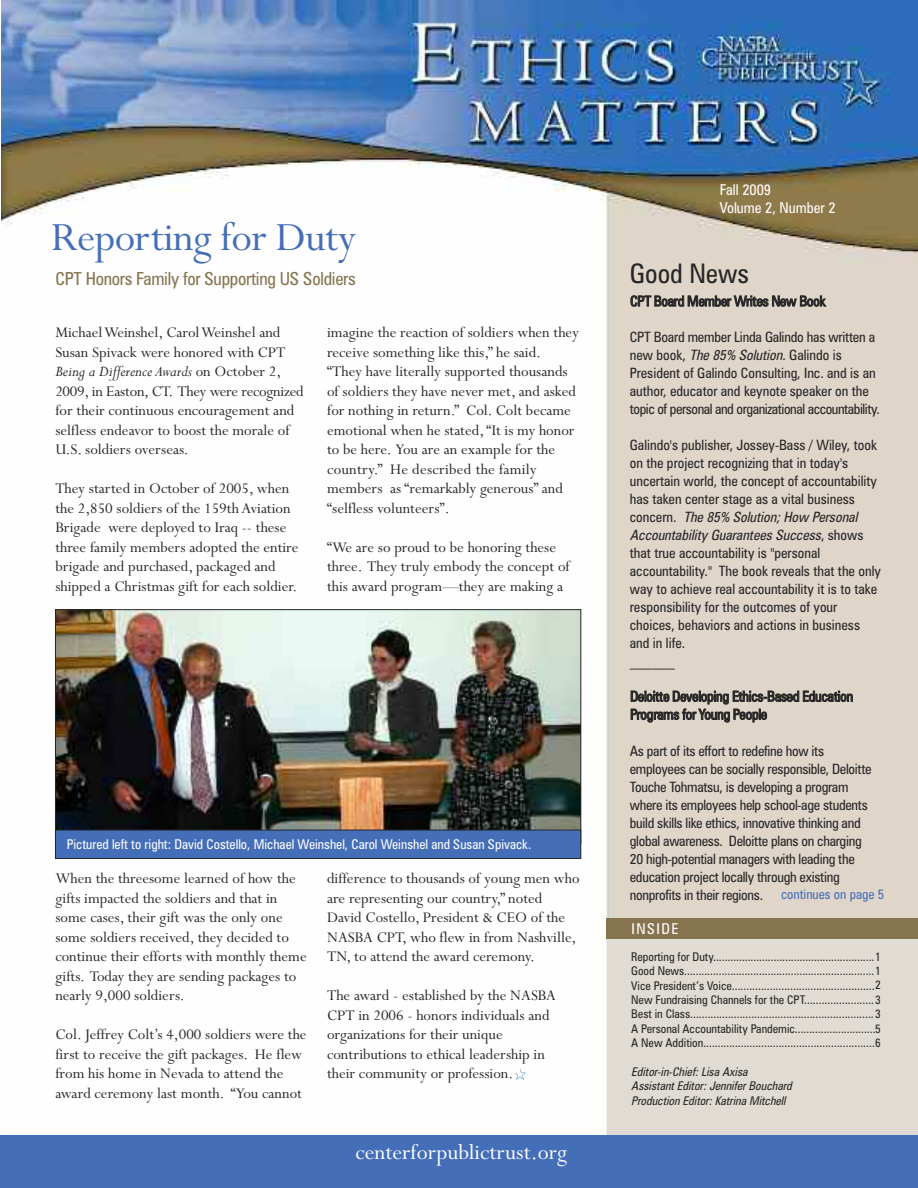
<style>
.page{position:relative;width:918px;height:1188px;background:#fff}
.page>*{position:absolute;margin:0;border:0;box-sizing:border-box;transform-origin:0 0}
.t1{font:45px "Perpetua";letter-spacing:-.015em;color:#456eb8}
.t2{font:condensed 27px "Zurich BT";color:#272627}
.t3{font:24px "Perpetua";color:#fff}
.t4{font:condensed 18px "Zurich BT";letter-spacing:-.015em;color:#86744f}
.t5{font:16.5px/19.5px "Perpetua";color:#272627}
.t6{font:condensed 15px/18px "Zurich BT";color:#fff}
.t7{font:condensed 15px "Zurich BT";color:#272627}
.t8{font:condensed 14.25px/18px "Zurich BT";letter-spacing:-.015em;color:#272627}
.t9{font:condensed 13.5px "Zurich BT";color:#fff}
.t10{font:condensed 13.5px "Zurich BT";color:#456eb8}
.t11{font:condensed 12px/14.4px "Zurich BT";color:#272627;text-align:justify}
.t12{font:italic condensed 12px/14.4px "Zurich BT";color:#272627}
.s1{font-style:italic}
</style>
<div class="page">
<img style="left:1px;top:0;width:917px;height:1135px">
<div style="left:607px;top:936px;width:311px;height:238px;background:#e1dcd3"></div>
<div style="left:607px;top:918px;width:311px;height:20px;background:#86744f"></div>
<div style="left:0;top:1135px;width:918px;height:53px;background:#456eb8"></div>
<img style="left:57px;top:611px;width:522px;height:219px">
<div style="left:55px;top:830px;width:526px;height:28px;background:#456eb8"></div>
<div style="left:55px;top:830px;width:526px;height:29px;border:1px solid #272627"></div>
<svg style="left:515px;top:1069px;width:11px;height:11px"></svg>
<h1 class="t1" style="left:51px;top:208px;width:307px">Reporting for Duty</h1>
<p class="t4" style="left:55px;top:268px;width:302px">CPT Honors Family for Supporting US Soldiers</p>
<p class="t5" style="left:55px;top:322px;width:250px">MichaelWeinshel, CarolWeinshel and Susan Spivack were honored with CPT <span class="s1">Being a Difference Awards</span> on October 2, 2009, in Easton, CT. They were recognized for their continuous encouragement and selfless endeavor to boost the morale of U.S. soldiers overseas.</p>
<p class="t5" style="left:55px;top:478px;width:245px">They started in October of 2005, when the 2,850 soldiers of the 159th Aviation Brigade were deployed to Iraq -- these three family members adopted the entire brigade and purchased, packaged and shipped a Christmas gift for each soldier.</p>
<p class="t5" style="left:327px;top:322px;width:253px">imagine the reaction of soldiers when they receive something like this,” he said. “They have literally supported thousands of soldiers they have never met, and asked for nothing in return.” Col. Colt became emotional when he stated,“It is my honor to be here. You are an example for the country.” He described the family members as “remarkably generous” and “selfless volunteers”.</p>
<p class="t5" style="left:327px;top:536px;width:244px">“We are so proud to be honoring these three. They truly embody the concept of this award program—they are making a</p>
<p class="t9" style="left:67px;top:836px;width:466px">Pictured left to right: David Costello, Michael Weinshel, Carol Weinshel and Susan Spivack.</p>
<p class="t5" style="left:55px;top:868px;width:253px">When the threesome learned of how the gifts impacted the soldiers and that in some cases, their gift was the only one some soldiers received, they decided to continue their efforts with monthly theme gifts. Today they are sending packages to nearly 9,000 soldiers.</p>
<p class="t5" style="left:55px;top:1024px;width:253px">Col. Jeffrey Colt’s 4,000 soldiers were the first to receive the gift packages. He flew from his home in Nevada to attend the award ceremony last month. “You cannot</p>
<p class="t5" style="left:327px;top:868px;width:254px">difference to thousands of young men who are representing our country,” noted David Costello, President &amp; CEO of the NASBA CPT, who flew in from Nashville, TN, to attend the award ceremony.</p>
<p class="t5" style="left:327px;top:985px;width:231px">The award - established by the NASBA CPT in 2006 - honors individuals and organizations for their unique contributions to ethical leadership in their community or profession.</p>
<h3 class="t3" style="left:356px;top:1136px;width:213px">centerforpublictrust.org</h3>
<p class="t6" style="left:720px;top:181px;width:117px">Fall 2009<br>Volume 2, Number 2</p>
<h2 class="t2" style="left:630px;top:258px;width:121px">Good News</h2>
<p class="t8" style="left:630px;top:292px;width:197px">CPT Board Member Writes New Book</p>
<p class="t8" style="left:630px;top:328px;width:252px">CPT Board member Linda Galindo has written a new book, <span class="s1">The85%Solution</span>. Galindo is President of Galindo Consulting, Inc. and is an author, educator and keynote speaker on the topic of personal and organizational accountability.</p>
<p class="t8" style="left:630px;top:436px;width:253px">Galindo's publisher, Jossey-Bass / Wiley, took on the project recognizing that in today's uncertain world, the concept of accountability has taken center stage as a vital business<br>c o n c e r n . <span class="s1">The 85% Solution; How Personal Accountability Guarantees Success</span>, s h o w s that true accountability is "personal accountability." The book reveals that the only way to achieve real accountability it is to take responsibility for the outcomes of your choices, behaviors and actions in business and in life.</p>
<p class="t7" style="left:630px;top:652px;width:46px">______</p>
<p class="t8" style="left:630px;top:687px;width:224px">Deloitte Developing Ethics-Based Education<br>Programs for Young People</p>
<p class="t8" style="left:630px;top:742px;width:243px">As part of its effort to redefine how its employees can be socially responsible, Deloitte Touche Tohmatsu, is developing a program where its employees help school-age students build skills like ethics, innovative thinking and global awareness. Deloitte plans on charging 20 high-potential managers with leading the education project locally through existing nonprofits in their regions.</p>
<p class="t10" style="left:781px;top:887px;width:105px">continues on page 5</p>
<p class="t6" style="left:631px;top:920px;width:48px">INSIDE</p>
<p class="t11" style="left:631px;top:949px;width:251px">Reporting for Duty........................................................1<br>Good News..................................................................1<br>Vice President’s Voice.................................................2<br>New Fundraising Channels for the CPT........................3<br>Best in Class...............................................................3<br>A Personal Accountability Pandemic............................5<br>A New Addition...........................................................6</p>
<p class="t12" style="left:631px;top:1065px;width:165px">Editor-in-Chief: Lisa Axisa<br>Assistant Editor: Jennifer Bouchard<br>Production Editor: Katrina Mitchell</p>
</div>
